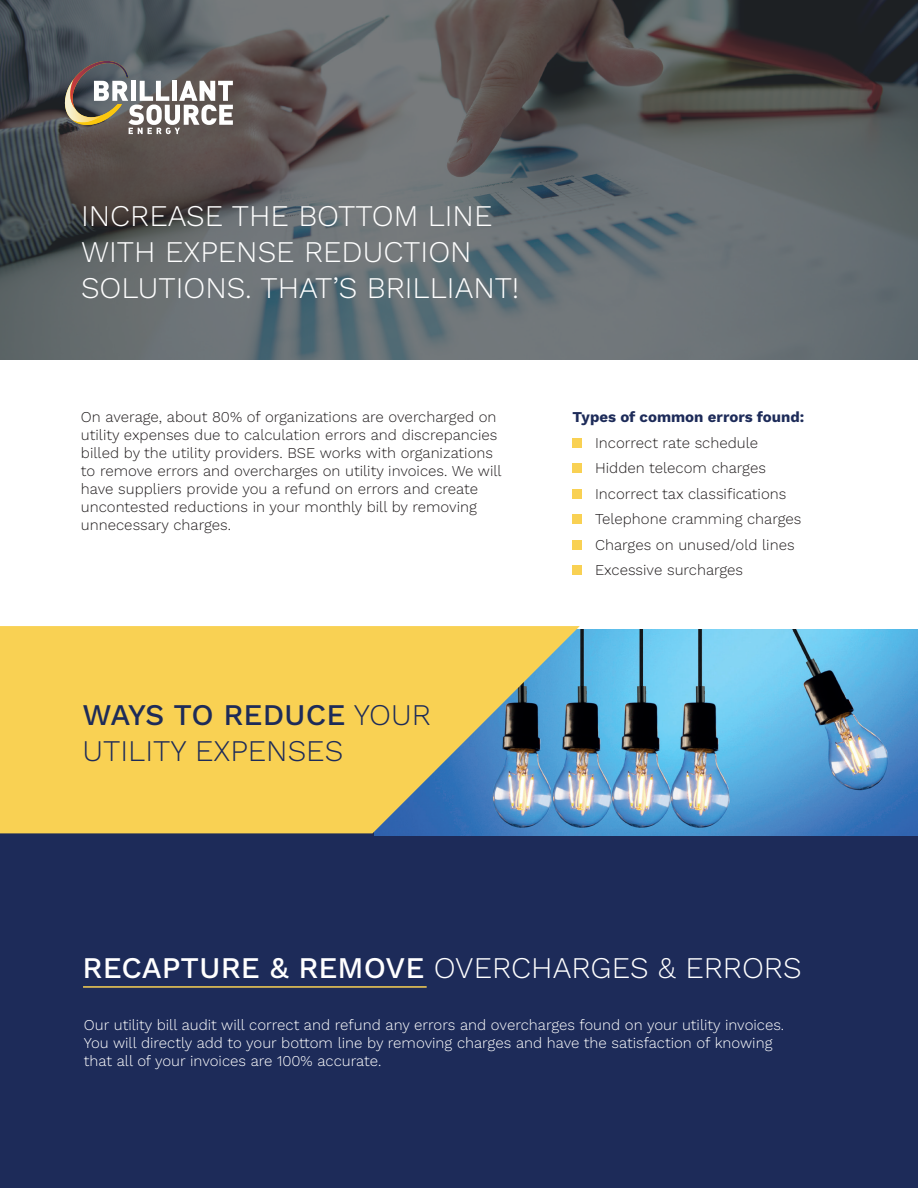
<style>
.page{position:relative;width:918px;height:1188px;background:#fff}
.page>*{position:absolute;margin:0;border:0;box-sizing:border-box;transform-origin:0 0}
.t1{font:300 30px/36px "Work Sans";color:#fff}
.t2{font:300 30px/36px "Work Sans";color:#1d2b59}
.t3{font:300 15px/18px "Work Sans";color:#231f20}
.t4{font:300 15px/18px "Work Sans";color:#fff}
.t5{font:700 15px "Work Sans";color:#1d2b59}
.s1{font-weight:500}
</style>
<div class="page">
<div style="left:0;top:730px;width:918px;height:458px;background:#1d2b59"></div>
<img style="left:374px;top:630px;width:544px;height:206px">
<svg style="left:0;top:626px;width:580px;height:207px;background:#dcc463"></svg>
<div style="left:573px;top:438px;width:9px;height:10px;background:#f9d153"></div>
<div style="left:573px;top:463px;width:9px;height:10px;background:#f9d153"></div>
<div style="left:573px;top:489px;width:9px;height:10px;background:#f9d153"></div>
<div style="left:573px;top:514px;width:9px;height:10px;background:#f9d153"></div>
<div style="left:573px;top:540px;width:9px;height:10px;background:#f9d153"></div>
<div style="left:573px;top:566px;width:9px;height:9px;background:#f9d153"></div>
<svg style="left:0;top:0;width:918px;height:360px;background:#5c6063"></svg>
<svg style="left:63px;top:59px;width:170px;height:75px"></svg>
<hr style="left:83px;top:986px;width:344px;height:2px;background:#f9d153">
<h1 class="t1" style="left:81px;top:197px;width:440px">INCREASE THE BOTTOM LINE<br>WITH EXPENSE REDUCTION<br>SOLUTIONS. THAT’S BRILLIANT!</h1>
<p class="t3" style="left:81px;top:408px;width:422px">On average, about 80% of organizations are overcharged on utility expenses due to calculation errors and discrepancies billed by the utility providers. BSE works with organizations to remove errors and overcharges on utility invoices. We will have suppliers provide you a refund on errors and create uncontested reductions in your monthly bill by removing unnecessary charges.</p>
<p class="t5" style="left:573px;top:406px;width:233px">Types of common errors found:</p>
<p class="t3" style="left:595px;top:429px;width:208px;line-height:25.5px">Incorrect rate schedule<br>Hidden telecom charges<br>Incorrect tax classifications<br>Telephone cramming charges<br>Charges on unused/old lines<br>Excessive surcharges</p>
<h1 class="t2" style="left:83px;top:696px;width:350px"><span class="s1">WAYS TO REDUCE</span> YOUR<br>UTILITY EXPENSES</h1>
<h1 class="t1" style="left:83px;top:948px;width:721px"><span class="s1">RECAPTURE &amp; REMOVE</span> OVERCHARGES &amp; ERRORS</h1>
<p class="t4" style="left:84px;top:1015px;width:702px">Our utility bill audit will correct and refund any errors and overcharges found on your utility invoices.<br>You will directly add to your bottom line by removing charges and have the satisfaction of knowing that all of your invoices are 100% accurate.</p>
</div>
